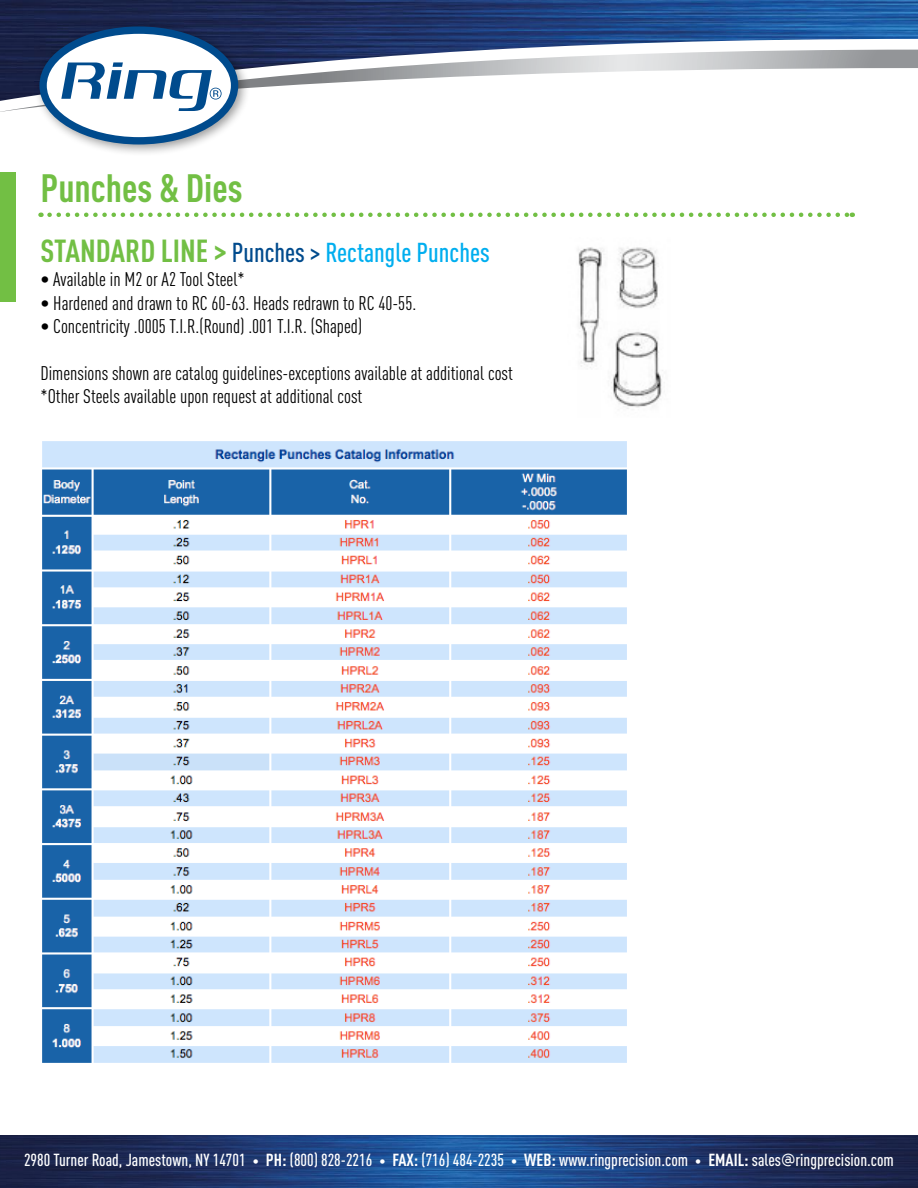
<style>
.page{position:relative;width:918px;height:1188px;background:#fff}
.page>*{position:absolute;margin:0;border:0;box-sizing:border-box;transform-origin:0 0}
.t1{font:700 condensed 39px "DINOT";color:#72bf44}
.t2{font:500 condensed 27px "DINOT";color:#00aeef}
.t3{font:condensed 19.5px/23.4px "DINOT";color:#000}
.t4{font:500 condensed 17.25px "DINOT";color:#fff}
.s1{font-weight:700;font-size:31.5px;color:#72bf44}
.s2{color:#004b8d}
.s3{font-weight:300;font-stretch:normal;font-size:13.5px}
.s4{font-weight:700}
.s5{font-family:"Interstate Mono";font-weight:400;font-stretch:normal}
</style>
<div class="page">
<img style="left:0;top:0;width:918px;height:50px">
<svg style="left:0;top:50px;width:918px;height:62px"></svg>
<img style="left:0;top:1136px;width:918px;height:52px">
<div style="left:34px;top:20px;width:217px;height:137px;background:#000;opacity:.4"></div>
<svg style="left:43px;top:30px;width:192px;height:111px"></svg>
<svg style="left:61px;top:62px;width:161px;height:49px"></svg>
<div style="left:39px;top:26px;width:199px;height:119px;border:7px solid #004b8d;border-radius:50%"></div>
<svg style="left:50px;top:213px;width:803px;height:4px"></svg>
<div style="left:0;top:173px;width:16px;height:129px;background:#72bf44"></div>
<img style="left:42px;top:441px;width:585px;height:622px">
<img style="left:578px;top:247px;width:85px;height:162px">
<h1 class="t1" style="left:40px;top:165px;width:204px">Punches &amp; Dies</h1>
<h2 class="t2" style="left:40px;top:236px;width:451px"><span class="s1">STANDARD LINE &gt;</span> <span class="s2">Punches &gt;</span> Rectangle Punches</h2>
<p class="t3" style="left:40px;top:268px;width:206px">• Available in M2 or A2 Tool Steel*</p>
<p class="t3" style="left:40px;top:291px;width:377px">• Hardened and drawn to RC 60-63. Heads redrawn to RC 40-55.</p>
<p class="t3" style="left:40px;top:314px;width:323px">• Concentricity .0005 T.I.R.(Round) .001 T.I.R. (Shaped)</p>
<p class="t3" style="left:40px;top:361px;width:474px">Dimensions shown are catalog guidelines-exceptions available at additional cost *Other Steels available upon request at additional cost</p>
<p class="t4" style="left:24px;top:1150px;width:871px">2980 Turner Road, Jamestown, NY 14701 <span class="s3">•</span> <span class="s4">PH:</span> (800) 828-2216 <span class="s3">•</span> <span class="s4">FAX:</span> (716) 484-2235 <span class="s3">•</span> <span class="s4">WEB:</span> www.ringprecision.com <span class="s3">•</span> <span class="s4">EMAIL:</span> sales<span class="s5">@</span>ringprecision.com</p>
</div>
